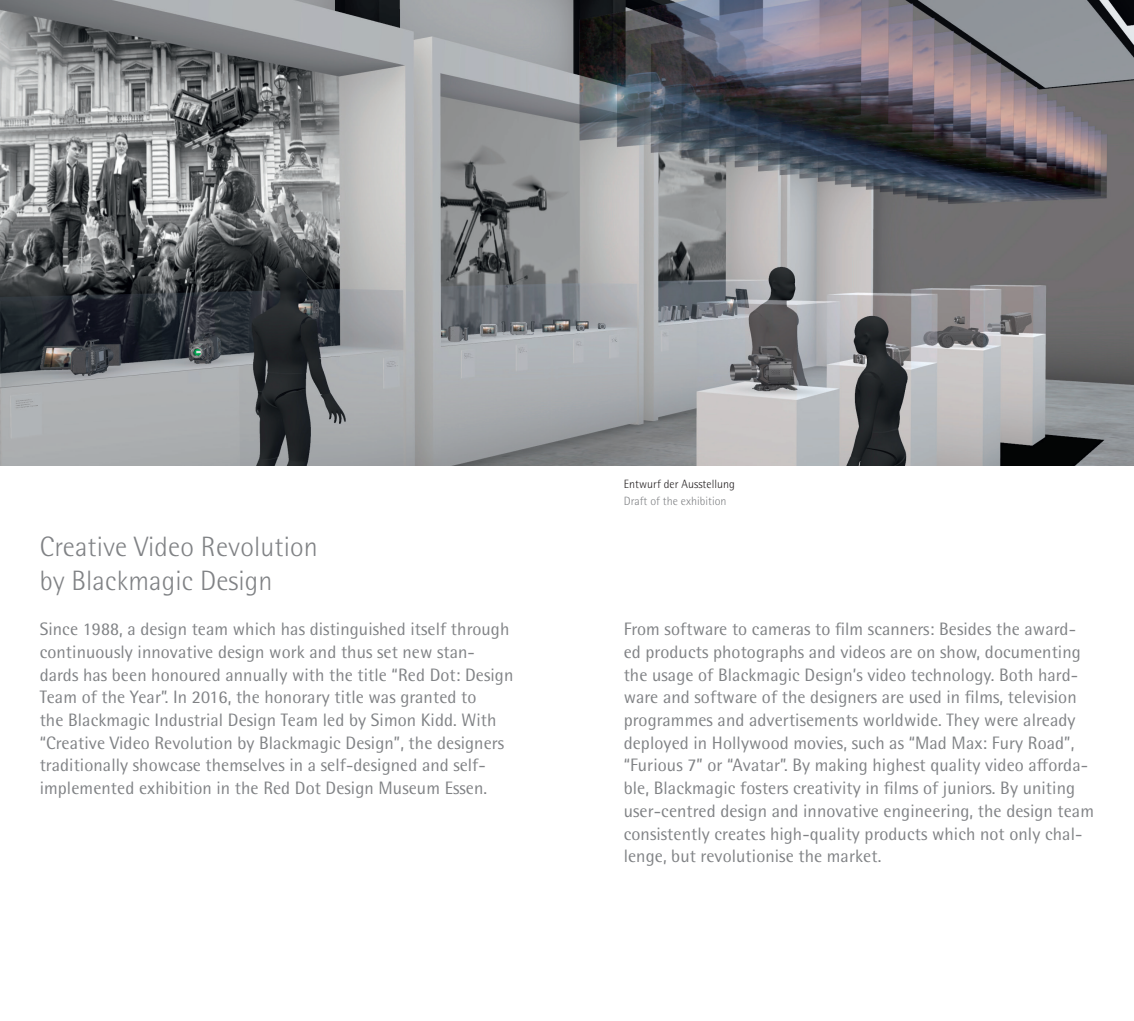
<style>
.page{position:relative;width:1134px;height:1021px;background:#fff}
.page>*{position:absolute;margin:0;border:0;box-sizing:border-box;transform-origin:0 0}
.t1{font:300 28px/34px "Rotis Semi Sans Pro";letter-spacing:.005em;color:#808285}
.t2{font:18px/22.6px "Rotis Semi Sans Pro";letter-spacing:.005em;color:#808285}
.t3{font:300 12px "Rotis Semi Sans Pro";letter-spacing:.005em;color:#231f20}
.t4{font:300 12px "Rotis Semi Sans Pro";letter-spacing:.005em;color:#808285}
</style>
<div class="page">
<img style="left:0;top:0;width:1134px;height:465px">
<p class="t3" style="left:624px;top:477px;width:113px">Entwurf der Ausstellung</p>
<p class="t4" style="left:624px;top:494px;width:104px">Draft of the exhibition</p>
<h1 class="t1" style="left:40px;top:529px;width:279px">Creative Video Revolution by Blackmagic Design</h1>
<p class="t2" style="left:40px;top:618px;width:475px">Since 1988, a design team which has distinguished itself through continuously innovative design work and thus set new stan&shy;dards has been honoured annually with the title “Red Dot: Design Team of the Year”. In 2016, the honorary title was granted to<br>the Blackmagic Industrial Design Team led by Simon Kidd. With “Creative Video Revolution by Blackmagic Design”, the designers traditionally showcase themselves in a self-designed and self&shy;implemented exhibition in the Red Dot Design Museum Essen.</p>
<p class="t2" style="left:624px;top:618px;width:472px">From software to cameras to film scanners: Besides the award&shy;ed products photographs and videos are on show, documenting the usage of Blackmagic Design’s video technology. Both hard&shy;ware and software of the designers are used in films, television programmes and advertisements worldwide. They were already deployed in Hollywood movies, such as “Mad Max: Fury Road”, “Furious 7” or “Avatar”. By making highest quality video afforda&shy;ble, Blackmagic fosters creativity in films of juniors. By uniting user-centred design and innovative engineering, the design team consistently creates high-quality products which not only chal&shy;lenge, but revolutionise the market.</p>
</div>
